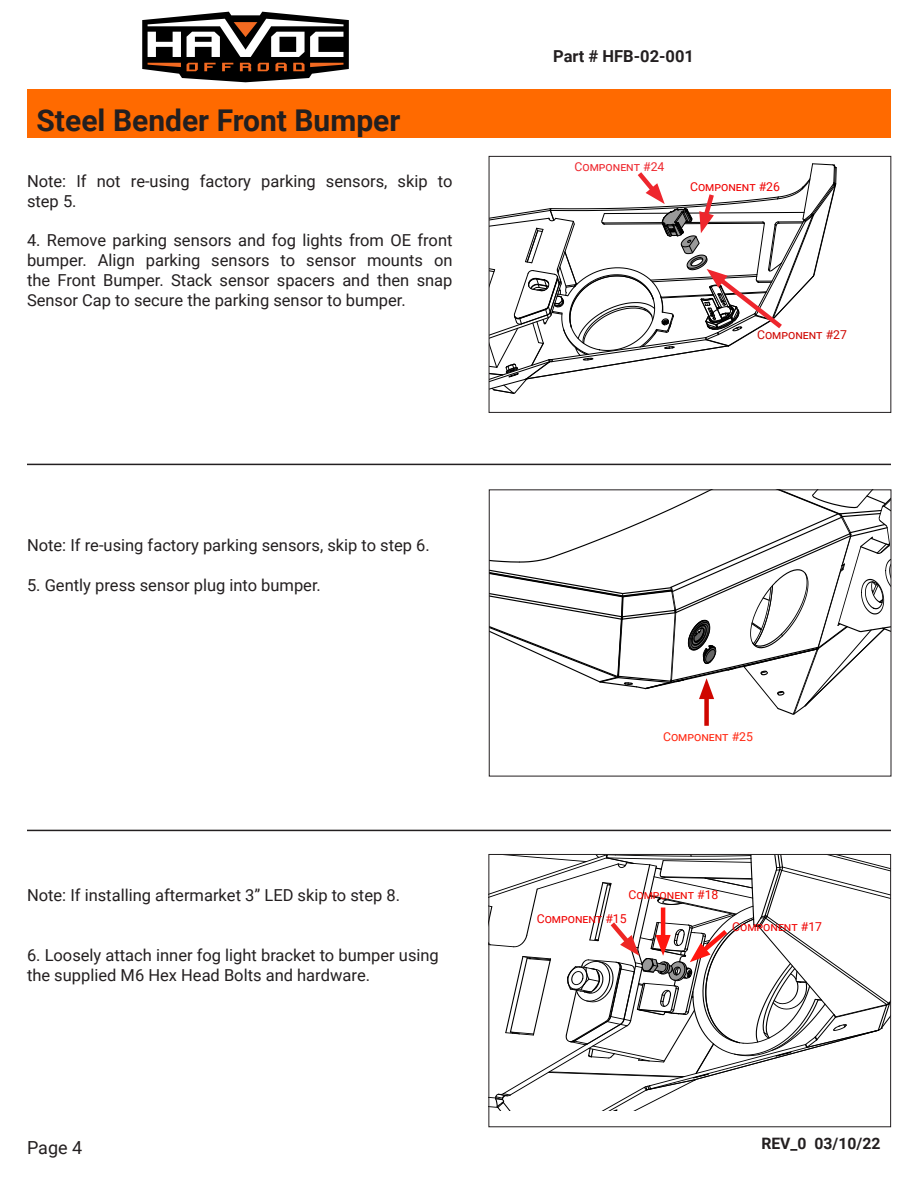
<style>
.page{position:relative;width:918px;height:1188px;background:#fff}
.page>*{position:absolute;margin:0;border:0;box-sizing:border-box;transform-origin:0 0}
.t1{font:700 30px "Roboto";color:#231f20}
.t2{font:18px "Roboto";color:#231f20}
.t3{font:16.5px/19.8px "Roboto";color:#231f20;text-align:justify}
.t4{font:700 16.5px "Roboto";color:#231f20}
.t5{font:700 15.75px "Roboto";color:#231f20}
.t6{font:12.3px "Roboto";color:#ef0000}
.t7{font:12.3px "Roboto";color:#ee262d}
.t8{font:12.3px "Roboto";color:#cf0600}
.t9{font:12.3px "Roboto";color:#ff2610}
.t10{font:12.3px "Roboto";color:#ef0700}
</style>
<div class="page">
<div style="left:27px;top:89px;width:864px;height:48px;background:#ff6a00"></div>
<hr style="left:27px;top:464px;width:864px;height:1px;background:#231f20">
<hr style="left:27px;top:830px;width:864px;height:1px;background:#231f20">
<svg style="left:142px;top:12px;width:207px;height:70px"></svg>
<svg style="left:489px;top:163px;width:348px;height:249px"></svg>
<div style="left:704px;top:691px;width:5px;height:35px;background:#cf0600"></div>
<svg style="left:489px;top:490px;width:402px;height:225px"></svg>
<svg style="left:489px;top:854px;width:402px;height:257px"></svg>
<p class="t1" style="left:37px;top:100px;width:365px">Steel Bender Front Bumper</p>
<p class="t3" style="left:27px;top:170px;width:427px">Note: If not re-using factory parking sensors, skip to</p>
<p class="t3" style="left:27px;top:190px;width:51px">step 5.</p>
<p class="t3" style="left:27px;top:230px;width:427px">4. Remove parking sensors and fog lights from OE front bumper. Align parking sensors to sensor mounts on the Front Bumper. Stack sensor spacers and then snap</p>
<p class="t3" style="left:27px;top:289px;width:380px">Sensor Cap to secure the parking sensor to bumper.</p>
<p class="t3" style="left:27px;top:535px;width:404px">Note: If re-using factory parking sensors, skip to step 6.</p>
<p class="t3" style="left:27px;top:574px;width:295px">5. Gently press sensor plug into bumper.</p>
<p class="t3" style="left:27px;top:885px;width:375px">Note: If installing aftermarket 3” LED skip to step 8.</p>
<p class="t3" style="left:27px;top:944px;width:413px">6. Loosely attach inner fog light bracket to bumper using the supplied M6 Hex Head Bolts and hardware.</p>
<p class="t2" style="left:27px;top:1135px;width:57px">Page 4</p>
<p class="t4" style="left:553px;top:44px;width:142px">Part # HFB-02-001</p>
<p class="t7" style="left:575px;top:158px;width:91px">Component #24</p>
<p class="t6" style="left:690px;top:178px;width:91px">Component #26</p>
<p class="t8" style="left:757px;top:326px;width:91px">Component #27</p>
<p class="t9" style="left:663px;top:728px;width:91px">Component #25</p>
<p class="t10" style="left:629px;top:886px;width:91px">Component #18</p>
<p class="t6" style="left:537px;top:910px;width:91px">Component #15</p>
<p class="t6" style="left:732px;top:918px;width:91px">Component #17</p>
<p class="t5" style="left:761px;top:1132px;width:121px">REV_0 03/10/22</p>
</div>
